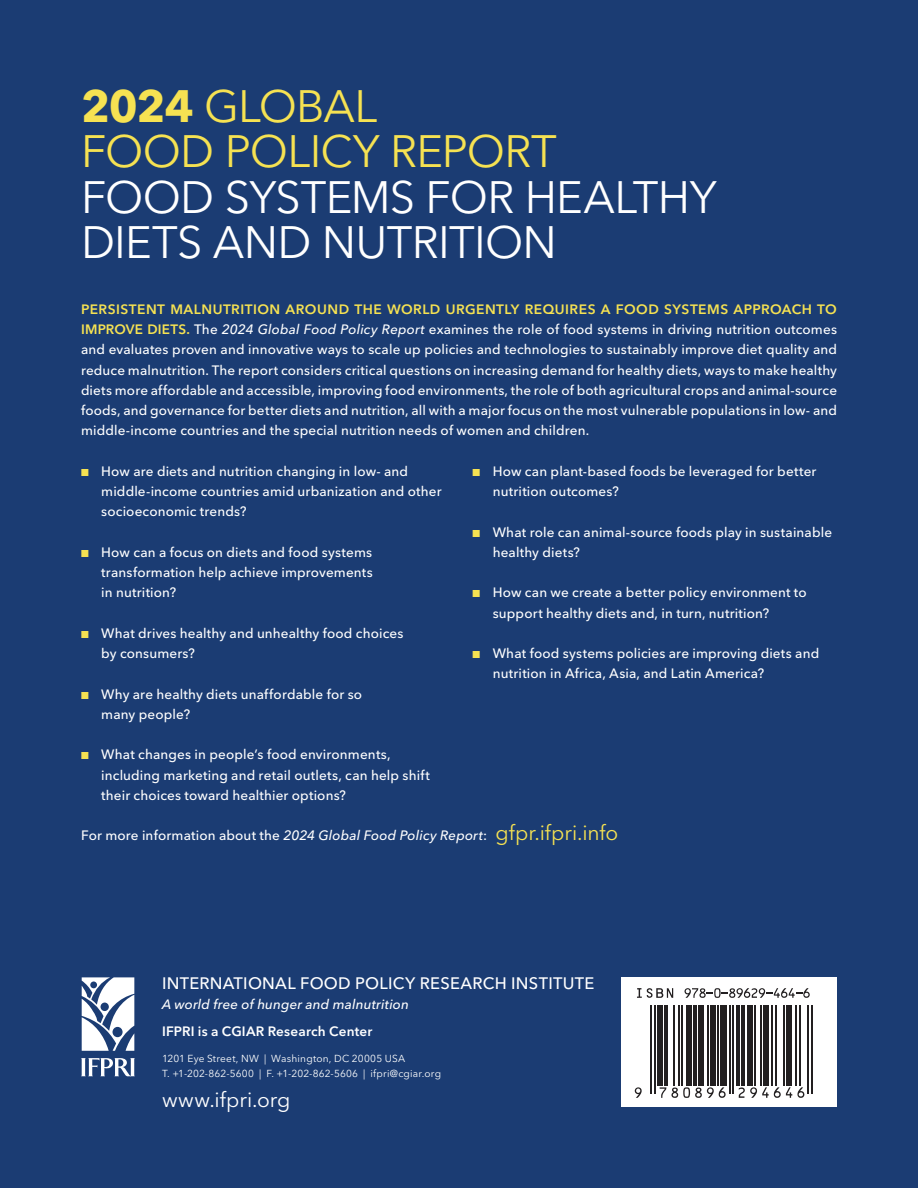
<style>
.page{position:relative;width:918px;height:1188px;background:#1b3c73}
.page>*{position:absolute;margin:0;border:0;box-sizing:border-box;transform-origin:0 0}
.t1{font:45px/45.6px "Avenir Next LT Pro";letter-spacing:-.015em;color:#fff}
.t2{font:45px/45.6px "Avenir Next LT Pro";letter-spacing:-.015em;color:#f6e252}
.t3{font:21px "Avenir Next LT Pro";letter-spacing:.005em;color:#fff}
.t4{font:500 16.5px "Avenir Next LT Pro";letter-spacing:.015em;color:#fff}
.t5{font:500 13.5px/20.2px "Avenir Next LT Pro";letter-spacing:.01em;color:#fff}
.t6{font:italic 500 13.5px "Avenir Next LT Pro";letter-spacing:.01em;color:#fff}
.t7{font:600 13.5px "Avenir Next LT Pro";letter-spacing:.015em;color:#fff}
.t8{font:10.2px/15.1px "Avenir Next LT Pro";letter-spacing:.02em;color:#fff}
.s1{font-weight:700}
.s2{font-weight:600;color:#f6e252}
.s3{font-style:italic}
.s4{color:#f6e252}
.s5{font-weight:400;font-size:21px;color:#f6e252}
</style>
<div class="page">
<svg style="left:81px;top:1058px;width:54px;height:18px"></svg>
<svg style="left:82px;top:977px;width:52px;height:74px"></svg>
<div style="left:621px;top:977px;width:216px;height:130px;background:#fff"></div>
<hr style="left:651px;top:1005px;width:1px;height:89px;background:#221f20">
<hr style="left:654px;top:1005px;width:2px;height:89px;background:#221f20">
<div style="left:657px;top:1005px;width:5px;height:80px;background:#221f20"></div>
<hr style="left:664px;top:1005px;width:4px;height:80px;background:#221f20">
<hr style="left:673px;top:1005px;width:1px;height:80px;background:#221f20">
<hr style="left:678px;top:1005px;width:2px;height:80px;background:#221f20">
<hr style="left:681px;top:1005px;width:2px;height:80px;background:#221f20">
<div style="left:686px;top:1005px;width:5px;height:80px;background:#221f20"></div>
<hr style="left:693px;top:1005px;width:4px;height:80px;background:#221f20">
<div style="left:698px;top:1005px;width:5px;height:80px;background:#221f20"></div>
<hr style="left:707px;top:1005px;width:2px;height:80px;background:#221f20">
<div style="left:710px;top:1005px;width:5px;height:80px;background:#221f20"></div>
<hr style="left:717px;top:1005px;width:2px;height:80px;background:#221f20">
<div style="left:720px;top:1005px;width:7px;height:80px;background:#221f20"></div>
<hr style="left:729px;top:1005px;width:2px;height:89px;background:#221f20">
<hr style="left:732px;top:1005px;width:2px;height:89px;background:#221f20">
<hr style="left:736px;top:1005px;width:3px;height:80px;background:#221f20">
<hr style="left:741px;top:1005px;width:3px;height:80px;background:#221f20">
<div style="left:748px;top:1005px;width:5px;height:80px;background:#221f20"></div>
<hr style="left:755px;top:1005px;width:1px;height:80px;background:#221f20">
<hr style="left:760px;top:1005px;width:1px;height:80px;background:#221f20">
<div style="left:763px;top:1005px;width:5px;height:80px;background:#221f20"></div>
<hr style="left:772px;top:1005px;width:1px;height:80px;background:#221f20">
<hr style="left:775px;top:1005px;width:2px;height:80px;background:#221f20">
<hr style="left:784px;top:1005px;width:1px;height:80px;background:#221f20">
<div style="left:787px;top:1005px;width:5px;height:80px;background:#221f20"></div>
<hr style="left:795px;top:1005px;width:2px;height:80px;background:#221f20">
<hr style="left:799px;top:1005px;width:2px;height:80px;background:#221f20">
<hr style="left:807px;top:1005px;width:2px;height:89px;background:#221f20">
<hr style="left:811px;top:1005px;width:2px;height:89px;background:#221f20">
<svg style="left:637px;top:988px;width:36px;height:10px"></svg>
<svg style="left:685px;top:988px;width:125px;height:10px"></svg>
<svg style="left:635px;top:1087px;width:7px;height:11px"></svg>
<svg style="left:660px;top:1087px;width:66px;height:11px"></svg>
<svg style="left:739px;top:1087px;width:65px;height:11px"></svg>
<h1 class="t2" style="left:81px;top:83px;width:477px"><span class="s1">2024</span> GLOBAL<br>FOOD POLICY REPORT</h1>
<h1 class="t1" style="left:81px;top:174px;width:638px">FOOD SYSTEMS FOR HEALTHY<br>DIETS AND NUTRITION</h1>
<p class="t5" style="left:81px;top:299px;width:758px;text-align:justify"><span class="s2">PERSISTENT MALNUTRITION AROUND THE WORLD URGENTLY REQUIRES A FOOD SYSTEMS APPROACH TO IMPROVE DIETS.</span> The <span class="s3">2024 Global Food Policy Report</span> examines the role of food systems in driving nutrition outcomes and evaluates proven and innovative ways to scale up policies and technologies to sustainably improve diet quality and reduce malnutrition. The report considers critical questions on increasing demand for healthy diets, ways to make healthy diets more affordable and accessible, improving food environments, the role of both agricultural crops and animal-source foods, and governance for better diets and nutrition, all with a major focus on the most vulnerable populations in low- and middle-income countries and the special nutrition needs of women and children.</p>
<p class="t5" style="left:101px;top:461px;width:342px;text-indent:-20px"><span class="s4">■</span> How are diets and nutrition changing in low- and middle-income countries amid urbanization and other socioeconomic trends?</p>
<p class="t5" style="left:101px;top:542px;width:273px;text-align:justify;text-indent:-20px"><span class="s4">■</span> How can a focus on diets and food systems transformation help achieve improvements in nutrition?</p>
<p class="t5" style="left:101px;top:623px;width:304px;text-indent:-20px"><span class="s4">■</span> What drives healthy and unhealthy food choices by consumers?</p>
<p class="t5" style="left:101px;top:684px;width:262px;text-indent:-20px"><span class="s4">■</span> Why are healthy diets unaffordable for so many people?</p>
<p class="t5" style="left:101px;top:745px;width:330px;text-indent:-20px"><span class="s4">■</span> What changes in people’s food environments, including marketing and retail outlets, can help shift their choices toward healthier options?</p>
<p class="t5" style="left:493px;top:461px;width:325px;text-indent:-20px"><span class="s4">■</span> How can plant-based foods be leveraged for better nutrition outcomes?</p>
<p class="t5" style="left:493px;top:522px;width:341px;text-indent:-20px"><span class="s4">■</span> What role can animal-source foods play in sustainable healthy diets?</p>
<p class="t5" style="left:493px;top:583px;width:315px;text-indent:-20px"><span class="s4">■</span> How can we create a better policy environment to support healthy diets and, in turn, nutrition?</p>
<p class="t5" style="left:493px;top:643px;width:328px;text-indent:-20px"><span class="s4">■</span> What food systems policies are improving diets and nutrition in Africa, Asia, and Latin America?</p>
<p class="t5" style="left:81px;top:826px;width:539px">For more information about the <span class="s3">2024 Global Food Policy Report</span>: <span class="s5">gfpr.ifpri.info</span></p>
<p class="t4" style="left:162px;top:973px;width:434px">INTERNATIONAL FOOD POLICY RESEARCH INSTITUTE</p>
<p class="t6" style="left:162px;top:996px;width:249px">A world free of hunger and malnutrition</p>
<p class="t7" style="left:162px;top:1023px;width:212px">IFPRI is a CGIAR Research Center</p>
<p class="t8" style="left:162px;top:1051px;width:281px">1201 Eye Street, NW | Washington, DC 20005 USA<br>T. +1-202-862-5600 | F. +1-202-862-5606 | ifpri@cgiar.org</p>
<h2 class="t3" style="left:162px;top:1087px;width:130px">www.ifpri.org</h2>
</div>
